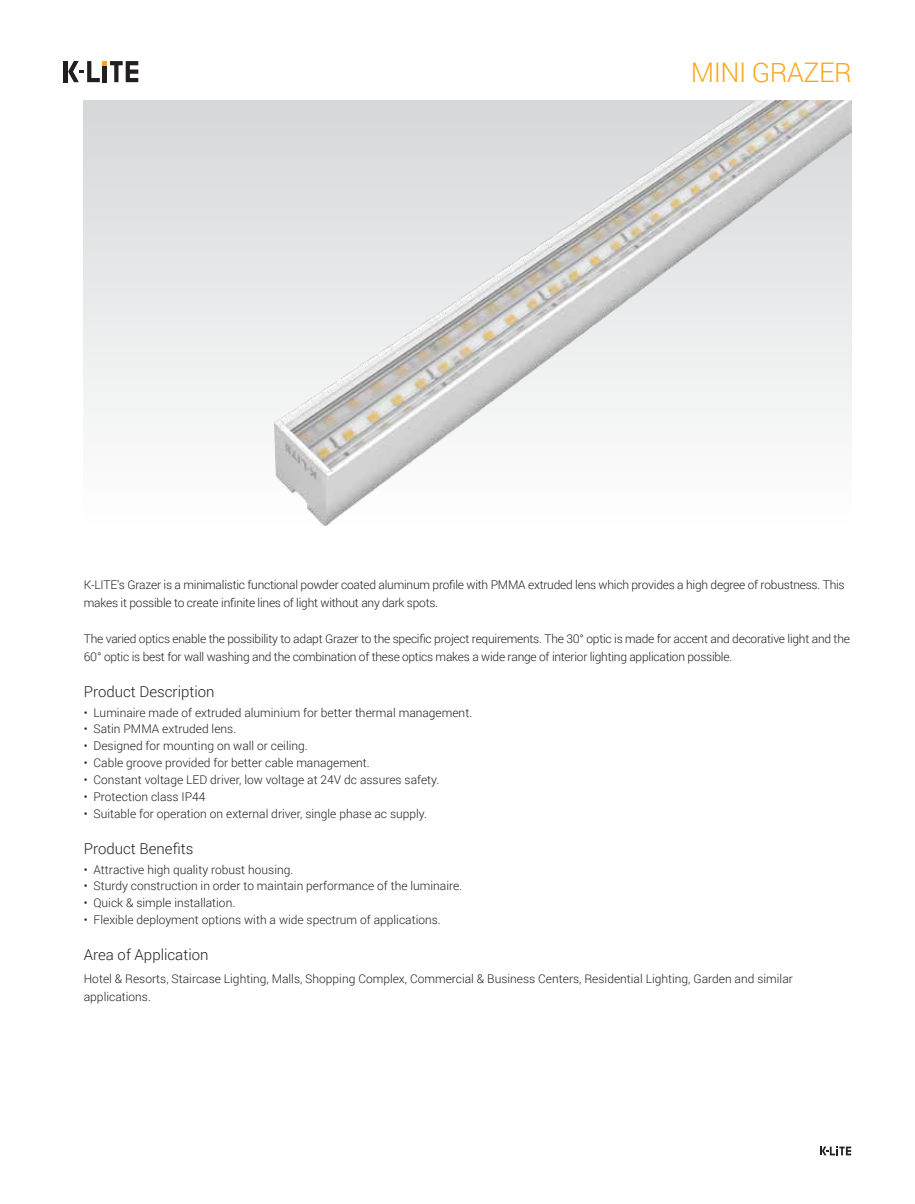
<style>
.page{position:relative;width:915px;height:1204px;background:#fff}
.page>*{position:absolute;margin:0;border:0;box-sizing:border-box;transform-origin:0 0}
.t1{font:300 27px "Roboto";letter-spacing:-.02em;color:#faa61a}
.t2{font:300 15px "Roboto";color:#231f20}
.t3{font:300 12px/18px "Roboto";color:#231f20}
.t4{font:300 12px/18px "Roboto";letter-spacing:-.02em;color:#231f20}
</style>
<div class="page">
<div style="left:84px;top:100px;width:766px;height:452px;background:linear-gradient(to bottom,#d6d8d9,#fff)"></div>
<hr style="left:64px;top:61px;width:4px;height:21px;background:#231f20">
<svg style="left:68px;top:61px;width:70px;height:21px"></svg>
<img style="left:275px;top:100px;width:575px;height:425px">
<svg style="left:820px;top:1146px;width:30px;height:9px"></svg>
<p class="t1" style="left:690px;top:54px;width:162px">MINI GRAZER</p>
<p class="t4" style="left:84px;top:575px;width:762px">K-LITE’s Grazer is a minimalistic functional powder coated aluminum profile with PMMA extruded lens which provides a high degree of robustness. This makes it possible to create infinite lines of light without any dark spots.</p>
<p class="t4" style="left:84px;top:629px;width:767px">The varied optics enable the possibility to adapt Grazer to the specific project requirements. The 30° optic is made for accent and decorative light and the<br>60° optic is best for wall washing and the combination of these optics makes a wide range of interior lighting application possible.</p>
<p class="t2" style="left:84px;top:681px;width:132px">Product Description</p>
<p class="t3" style="left:84px;top:703px;width:390px">• Luminaire made of extruded aluminium for better thermal management.</p>
<p class="t3" style="left:84px;top:719px;width:154px">• Satin PMMA extruded lens.</p>
<p class="t3" style="left:84px;top:736px;width:225px">• Designed for mounting on wall or ceiling.</p>
<p class="t3" style="left:84px;top:753px;width:287px">• Cable groove provided for better cable management.</p>
<p class="t3" style="left:84px;top:770px;width:357px">• Constant voltage LED driver, low voltage at 24V dc assures safety.</p>
<p class="t3" style="left:84px;top:787px;width:123px">• Protection class IP44</p>
<p class="t3" style="left:84px;top:803px;width:344px">• Suitable for operation on external driver, single phase ac supply.</p>
<p class="t2" style="left:84px;top:838px;width:111px">Product Benefits</p>
<p class="t3" style="left:84px;top:860px;width:211px">• Attractive high quality robust housing.</p>
<p class="t3" style="left:84px;top:876px;width:379px">• Sturdy construction in order to maintain performance of the luminaire.</p>
<p class="t3" style="left:84px;top:893px;width:153px">• Quick &amp; simple installation.</p>
<p class="t3" style="left:84px;top:910px;width:358px">• Flexible deployment options with a wide spectrum of applications.</p>
<p class="t2" style="left:84px;top:944px;width:126px">Area of Application</p>
<p class="t3" style="left:84px;top:969px;width:710px">Hotel &amp; Resorts, Staircase Lighting, Malls, Shopping Complex, Commercial &amp; Business Centers, Residential Lighting, Garden and similar applications.</p>
</div>
